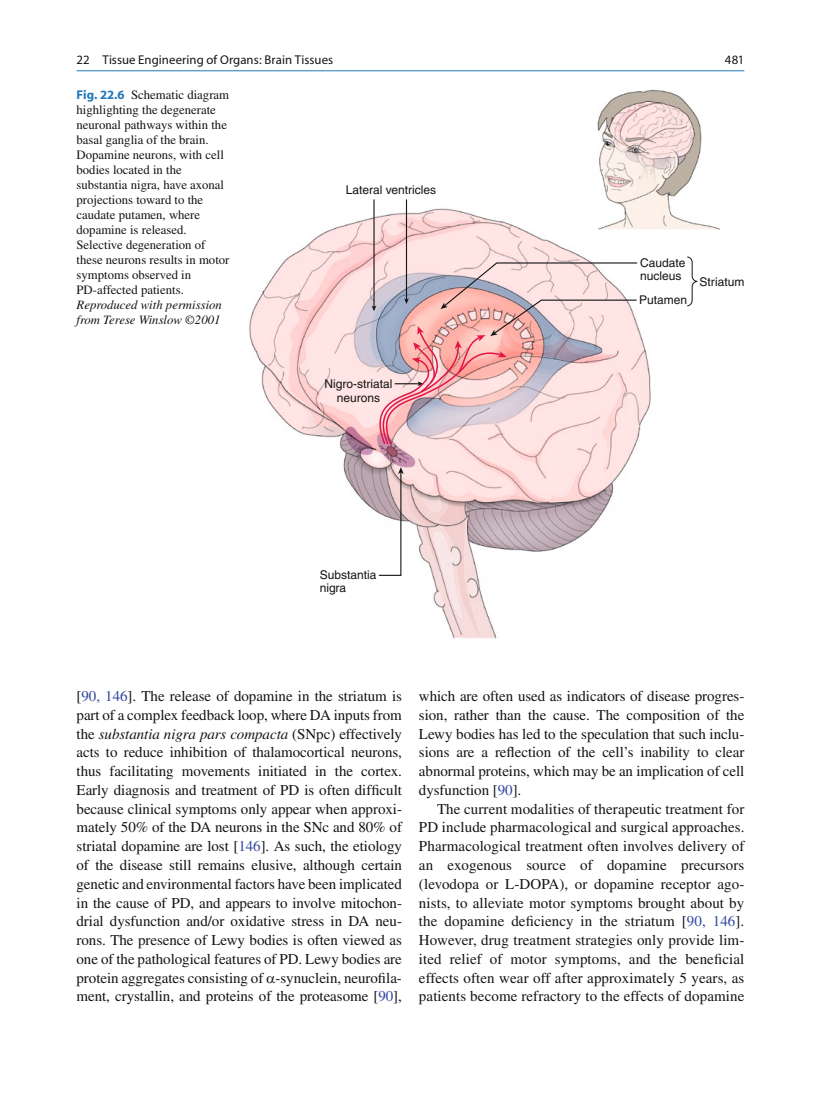
<style>
.page{position:relative;width:821px;height:1106px;background:#fff}
.page>*{position:absolute;margin:0;border:0;box-sizing:border-box;transform-origin:0 0}
.t1{font:15px/18.8px "Times";letter-spacing:-.005em;color:#131413;text-align:justify}
.t2{font:12.75px/15px "Times";color:#131413}
.t3{font:italic 12.75px/15px "Times";color:#131413}
.t4{font:12.75px "Myriad";letter-spacing:.005em;color:#131413}
.t5{font:12px/13.8px "Helvetica";color:#131413}
.s1{font-family:"Myriad";font-weight:700;color:#2178ba}
.s2{color:#2e45a1}
.s3{font-style:italic}
</style>
<div class="page">
<hr style="left:77px;top:70px;width:667px;height:1px;background:#2178ba">
<img style="left:249px;top:205px;width:402px;height:433px">
<img style="left:597px;top:89px;width:122px;height:141px">
<hr style="left:406px;top:199px;width:1px;height:101px;background:#131413">
<hr style="left:373px;top:199px;width:1px;height:108px;background:#131413">
<svg style="left:687px;top:256px;width:10px;height:50px"></svg>
<svg style="left:378px;top:467px;width:26px;height:109px"></svg>
<svg style="left:371px;top:262px;width:267px;height:184px;background:#e6c5c8"></svg>
<p class="t4" style="left:77px;top:54px;width:258px">22 Tissue Engineering of Organs: Brain Tissues</p>
<p class="t4" style="left:725px;top:54px;width:21px">481</p>
<p class="t2" style="left:77px;top:87px;width:154px"><span class="s1">Fig. 22.6</span> Schematic diagram highlighting the degenerate neuronal pathways within the basal ganglia of the brain.<br>Dopamine neurons, with cell bodies located in the substantia nigra, have axonal projections toward to the caudate putamen, where dopamine is released.<br>Selective degeneration of these neurons results in motor symptoms observed in<br>PD-affected patients.</p>
<p class="t3" style="left:77px;top:297px;width:147px">Reproduced with permission from Terese Winslow ©2001</p>
<p class="t5" style="left:346px;top:183px;width:92px">Lateral ventricles</p>
<p class="t5" style="left:324px;top:377px;width:70px;text-align:center">Nigro-striatal neurons</p>
<p class="t5" style="left:320px;top:567px;width:58px">Substantia nigra</p>
<p class="t5" style="left:640px;top:255px;width:47px">Caudate nucleus</p>
<p class="t5" style="left:639px;top:293px;width:50px">Putamen</p>
<p class="t5" style="left:699px;top:275px;width:46px">Striatum</p>
<p class="t1" style="left:77px;top:686px;width:327px">[<span class="s2">90, 146</span>]. The release of dopamine in the striatum is part of a complex feedback loop, where DA inputs from the <span class="s3">substantia nigra pars compacta</span> (SNpc) effectively acts to reduce inhibition of thalamocortical neurons, thus facilitating movements initiated in the cortex.<br>Early diagnosis and treatment of PD is often difficult because clinical symptoms only appear when approxi&shy;mately 50% of the DA neurons in the SNc and 80% of striatal dopamine are lost [<span class="s2">146</span>]. As such, the etiology of the disease still remains elusive, although certain genetic and environmental factors have been implicated in the cause of PD, and appears to involve mitochon&shy;drial dysfunction and/or oxidative stress in DA neu&shy;rons. The presence of Lewy bodies is often viewed as one of the pathological features of PD. Lewy bodies are protein aggregates consisting of -synuclein, neurofila&shy;ment, crystallin, and proteins of the proteasome [<span class="s2">90</span>],</p>
<p class="t1" style="left:419px;top:686px;width:327px">which are often used as indicators of disease progres&shy;sion, rather than the cause. The composition of the Lewy bodies has led to the speculation that such inclu&shy;sions are a reflection of the cell’s inability to clear abnormal proteins, which may be an implication of cell dysfunction [<span class="s2">90</span>].</p>
<p class="t1" style="left:419px;top:799px;width:327px;text-indent:18px">The current modalities of therapeutic treatment for PD include pharmacological and surgical approaches.<br>Pharmacological treatment often involves delivery of an exogenous source of dopamine precursors (levodopa or L-DOPA), or dopamine receptor ago&shy;nists, to alleviate motor symptoms brought about by the dopamine deficiency in the striatum [<span class="s2">90, 146</span>].<br>However, drug treatment strategies only provide lim&shy;ited relief of motor symptoms, and the beneficial effects often wear off after approximately 5 years, as patients become refractory to the effects of dopamine</p>
</div>
